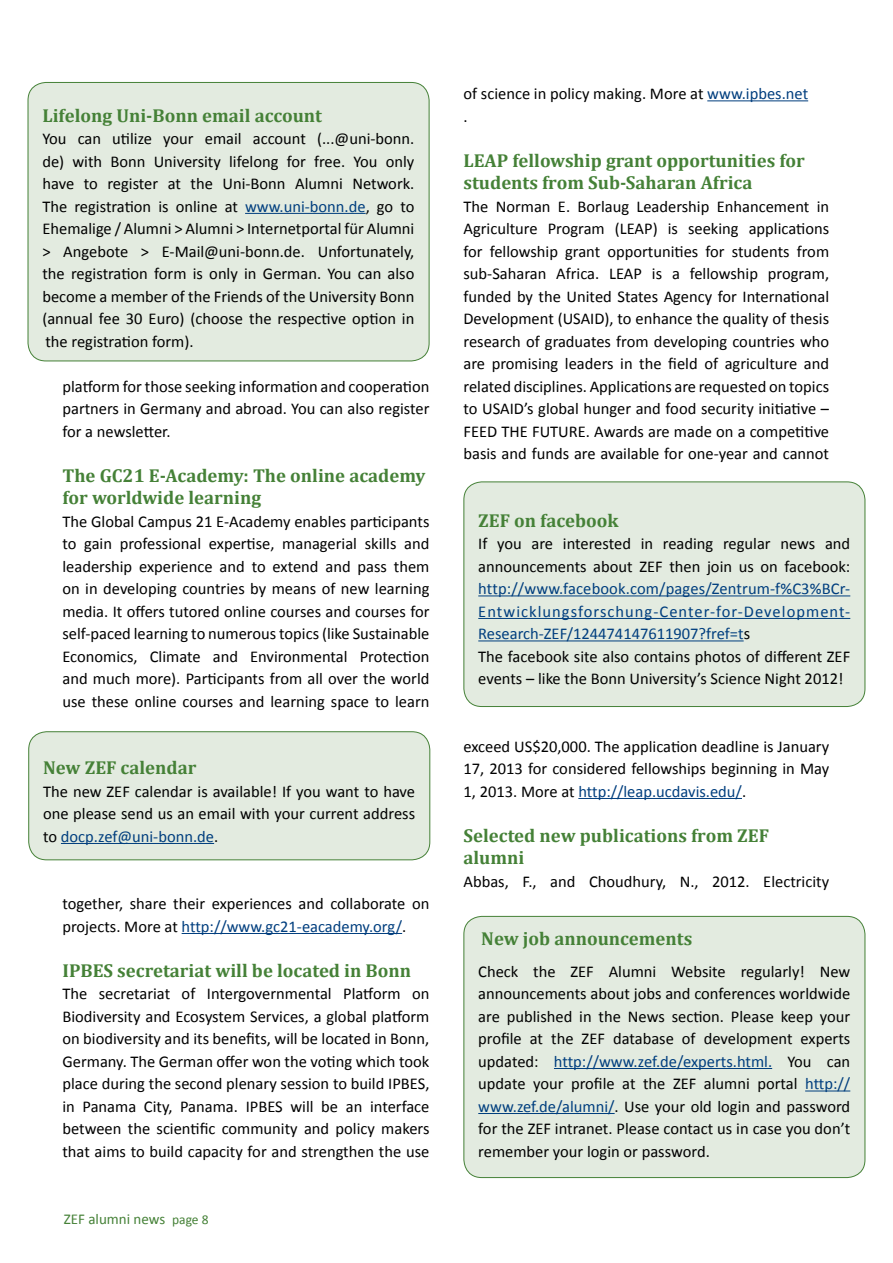
<style>
.page{position:relative;width:893px;height:1263px;background:#fff}
.page>*{position:absolute;margin:0;border:0;box-sizing:border-box;transform-origin:0 0}
.t1{font:700 18.75px/22.5px "Cambria";color:#458137}
.t2{font:16.5px/22.5px "Calibri";color:#000;text-align:justify}
.t3{font:16.5px/22.5px "Calibri";color:#003e7e}
.t4{font:15px "Calibri";color:#458137}
.s1{color:#003e7e}
.s2{font-size:13.5px}
.s3{color:#000}
</style>
<div class="page">
<hr style="left:182px;top:933px;width:220px;height:1px;background:#003e7e">
<hr style="left:707px;top:100px;width:101px;height:1px;background:#003e7e">
<hr style="left:578px;top:798px;width:164px;height:1px;background:#003e7e">
<div style="left:464px;top:482px;width:401px;height:224px;background:#e3ebe0;border-radius:18px"></div>
<hr style="left:478px;top:595px;width:372px;height:1px;background:#003e7e">
<hr style="left:478px;top:618px;width:372px;height:1px;background:#003e7e">
<hr style="left:478px;top:640px;width:266px;height:1px;background:#003e7e">
<div style="left:463px;top:481px;width:402px;height:226px;border:1px solid #458137;border-radius:18px"></div>
<div style="left:29px;top:732px;width:401px;height:128px;background:#e3ebe0;border-radius:18px"></div>
<hr style="left:61px;top:843px;width:153px;height:1px;background:#003e7e">
<div style="left:28px;top:731px;width:402px;height:129px;border:1px solid #458137;border-radius:18px"></div>
<div style="left:464px;top:916px;width:401px;height:261px;background:#e3ebe0;border-radius:18px"></div>
<hr style="left:554px;top:1068px;width:218px;height:1px;background:#003e7e">
<hr style="left:805px;top:1090px;width:45px;height:1px;background:#003e7e">
<hr style="left:478px;top:1113px;width:137px;height:1px;background:#003e7e">
<div style="left:463px;top:916px;width:402px;height:262px;border:1px solid #458137;border-radius:18px"></div>
<div style="left:28px;top:82px;width:401px;height:279px;background:#e3ebe0;border-radius:18px"></div>
<hr style="left:245px;top:213px;width:121px;height:1px;background:#003e7e">
<div style="left:28px;top:82px;width:401px;height:279px;border:1px solid #458137;border-radius:18px"></div>
<p class="t1" style="left:42px;top:103px;width:281px">Lifelong Uni-Bonn email account</p>
<p class="t2" style="left:42px;top:127px;width:374px">You can utilize your email account (...@uni-bonn. de) with Bonn University lifelong for free. You only have to register at the Uni-Bonn Alumni Network.<br>The registration is online at <span class="s1">www.uni-bonn.de</span>, go to Ehemalige / Alumni &gt; Alumni &gt; Internetportal für Alumni &gt; Angebote &gt; E-Mail@uni-bonn.de. Unfortunately, the registration form is only in German. You can also become a member of the Friends of the University Bonn (annual fee 30 Euro) (choose the respective option in the registration form).</p>
<p class="t2" style="left:62px;top:375px;width:369px">platform for those seeking information and cooperation partners in Germany and abroad. You can also register for a newsletter.</p>
<p class="t1" style="left:62px;top:463px;width:364px">The GC21 E-Academy: The online academy for worldwide learning</p>
<p class="t2" style="left:62px;top:510px;width:368px">The Global Campus 21 E-Academy enables participants to gain professional expertise, managerial skills and leadership experience and to extend and pass them on in developing countries by means of new learning media. It offers tutored online courses and courses for self-paced learning to numerous topics (like Sustainable Economics, Climate and Environmental Protection and much more). Participants from all over the world use these online courses and learning space to learn</p>
<p class="t1" style="left:43px;top:756px;width:155px">New ZEF calendar</p>
<p class="t2" style="left:43px;top:780px;width:374px">The new ZEF calendar is available! If you want to have one please send us an email with your current address to <span class="s1">docp.zef@uni-bonn.de</span>.</p>
<p class="t2" style="left:62px;top:892px;width:368px">together, share their experiences and collaborate on projects. More at <span class="s1">http://www.gc21-eacademy.org/</span>.</p>
<p class="t1" style="left:62px;top:958px;width:350px">IPBES secretariat will be located in Bonn</p>
<p class="t2" style="left:62px;top:982px;width:368px">The secretariat of Intergovernmental Platform on Biodiversity and Ecosystem Services, a global platform on biodiversity and its benefits, will be located in Bonn, Germany. The German offer won the voting which took place during the second plenary session to build IPBES, in Panama City, Panama. IPBES will be an interface between the scientific community and policy makers that aims to build capacity for and strengthen the use</p>
<p class="t4" style="left:64px;top:1210px;width:146px">ZEF alumni news <span class="s2">page 8</span></p>
<p class="t2" style="left:463px;top:82px;width:346px">of science in policy making. More at <span class="s1">www.ipbes.net </span>.</p>
<p class="t1" style="left:463px;top:148px;width:343px">LEAP fellowship grant opportunities for students from Sub-Saharan Africa</p>
<p class="t2" style="left:463px;top:195px;width:367px">The Norman E. Borlaug Leadership Enhancement in Agriculture Program (LEAP) is seeking applications for fellowship grant opportunities for students from sub-Saharan Africa. LEAP is a fellowship program, funded by the United States Agency for International Development (USAID), to enhance the quality of thesis research of graduates from developing countries who are promising leaders in the field of agriculture and related disciplines. Applications are requested on topics to USAID’s global hunger and food security initiative – FEED THE FUTURE. Awards are made on a competitive basis and funds are available for one-year and cannot</p>
<p class="t1" style="left:478px;top:508px;width:142px">ZEF on facebook</p>
<p class="t2" style="left:478px;top:532px;width:374px">If you are interested in reading regular news and announcements about ZEF then join us on facebook:</p>
<p class="t3" style="left:478px;top:577px;width:373px">http://www.facebook.com/pages/Zentrum-f%C3%BCr-Entwicklungsforschung-Center-for-Development-Research-ZEF/124474147611907?fref=t<span class="s3">s<br>The facebook site also contains photos of different ZEF events – like the Bonn University’s Science Night 2012!</span></p>
<p class="t2" style="left:463px;top:735px;width:367px">exceed US$20,000. The application deadline is January 17, 2013 for considered fellowships beginning in May 1, 2013. More at <span class="s1">http://leap.ucdavis.edu/</span>.</p>
<p class="t1" style="left:463px;top:823px;width:307px">Selected new publications from ZEF alumni</p>
<p class="t2" style="left:463px;top:870px;width:367px">Abbas, F., and Choudhury, N., 2012. Electricity</p>
<p class="t1" style="left:481px;top:927px;width:213px">New job announcements</p>
<p class="t2" style="left:478px;top:960px;width:374px">Check the ZEF Alumni Website regularly! New announcements about jobs and conferences worldwide are published in the News section. Please keep your profile at the ZEF database of development experts updated: <span class="s1">http://www.zef.de/experts.html.</span> You can update your profile at the ZEF alumni portal <span class="s1">http:// www.zef.de/alumni/</span>. Use your old login and password for the ZEF intranet. Please contact us in case you don’t remember your login or password.</p>
</div>
